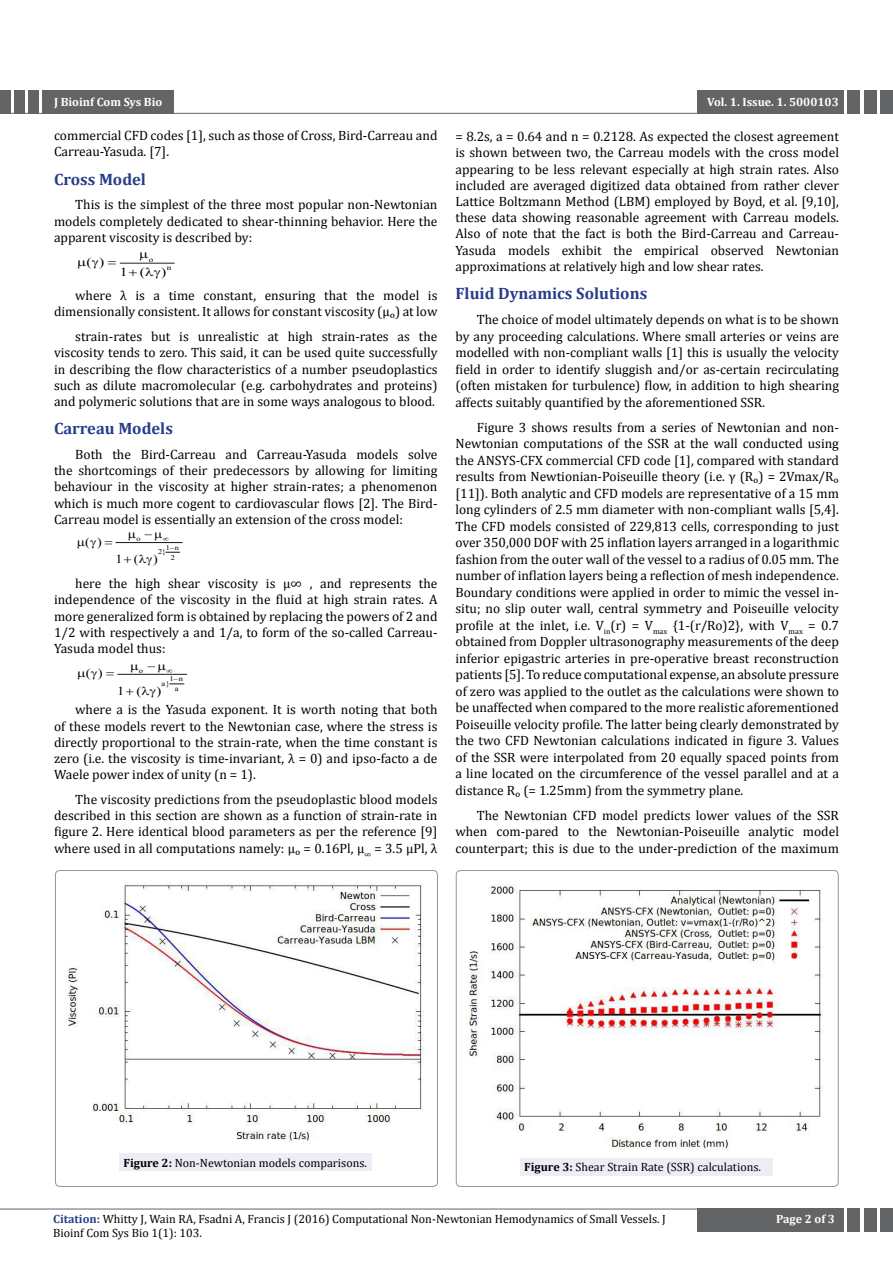
<style>
.page{position:relative;width:893px;height:1263px;background:#fff}
.page>*{position:absolute;margin:0;border:0;box-sizing:border-box;transform-origin:0 0}
.t1{font:700 16.5px "Cambria";color:#273c8a}
.t2{font:13.5px/16.2px "Cambria";color:#000;text-align:justify}
.t3{font:12.3px "Times New Roman";color:#000;scale:1.27 1}
.t4{font:12.15px "Times New Roman";color:#000;scale:1.16 1}
.t5{font:12.15px "Times New Roman";color:#000;scale:1.21 1}
.t6{font:12px/14.4px "Cambria";color:#000101}
.t7{font:12px "Cambria";color:#000}
.t8{font:700 12px "Cambria";color:#fff}
.t9{font:7.2px "Times New Roman";color:#000;scale:1.27 1}
.t10{font:7.05px "Times New Roman";color:#000;scale:1.16 1}
.t11{font:7.05px "Times New Roman";color:#000;scale:1.21 1}
.s1{font-weight:700}
.s2{font-weight:700;color:#263d8b}
</style>
<div class="page">
<hr style="left:0;top:1209px;width:839px;height:1px;background:#636466">
<hr style="left:0;top:113px;width:811px;height:1px;background:#636466">
<div style="left:847px;top:1208px;width:13px;height:24px;background:#636466"></div>
<div style="left:864px;top:1208px;width:12px;height:24px;background:#636466"></div>
<div style="left:880px;top:1208px;width:13px;height:24px;background:#636466"></div>
<div style="left:697px;top:1208px;width:146px;height:24px;background:#636466"></div>
<div style="left:847px;top:90px;width:13px;height:23px;background:#636466"></div>
<div style="left:864px;top:90px;width:12px;height:23px;background:#636466"></div>
<div style="left:880px;top:90px;width:13px;height:23px;background:#636466"></div>
<div style="left:697px;top:90px;width:146px;height:23px;background:#636466"></div>
<div style="left:42px;top:90px;width:11px;height:23px;background:#636466"></div>
<div style="left:28px;top:90px;width:11px;height:23px;background:#636466"></div>
<div style="left:14px;top:90px;width:11px;height:23px;background:#636466"></div>
<div style="left:0;top:90px;width:11px;height:23px;background:#636466"></div>
<div style="left:47px;top:90px;width:126px;height:23px;background:#636466"></div>
<hr style="left:120px;top:263px;width:54px;height:1px;background:#000">
<svg style="left:166px;top:552px;width:13px;height:1px"></svg>
<hr style="left:116px;top:542px;width:66px;height:1px;background:#000">
<hr style="left:118px;top:674px;width:68px;height:1px;background:#000">
<div style="left:55px;top:870px;width:382px;height:316px;border:1px solid #939598;border-radius:4px"></div>
<img style="left:64px;top:882px;width:361px;height:259px">
<div style="left:119px;top:1153px;width:252px;height:18px;background:#eeedf5"></div>
<div style="left:456px;top:870px;width:382px;height:316px;border:1px solid #939598;border-radius:4px"></div>
<img style="left:465px;top:884px;width:358px;height:265px">
<div style="left:520px;top:1158px;width:252px;height:17px;background:#eeedf5"></div>
<svg style="left:170px;top:683px;width:14px;height:2px"></svg>
<p class="t8" style="left:54px;top:93px;width:110px">J Bioinf Com Sys Bio</p>
<p class="t8" style="left:707px;top:93px;width:133px">Vol. 1. Issue. 1. 5000103</p>
<p class="t2" style="left:54px;top:127px;width:385px">commercial CFD codes [1], such as those of Cross, Bird-Carreau and<br>Carreau-Yasuda. [7].</p>
<p class="t1" style="left:54px;top:167px;width:94px">Cross Model</p>
<p class="t2" style="left:54px;top:197px;width:385px;text-indent:21px">This is the simplest of the three most popular non-Newtonian models completely dedicated to shear-thinning behavior. Here the apparent viscosity is described by:</p>
<p class="t9" style="left:149px;top:254px;width:5px">o</p>
<p class="t9" style="left:167px;top:263px;width:5px">n</p>
<p class="t2" style="left:455px;top:128px;width:385px">= 8.2s, a = 0.64 and n = 0.2128. As expected the closest agreement is shown between two, the Carreau models with the cross model appearing to be less relevant especially at high strain rates. Also included are averaged digitized data obtained from rather clever Lattice Boltzmann Method (LBM) employed by Boyd, et al. [9,10], these data showing reasonable agreement with Carreau models.<br>Also of note that the fact is both the Bird-Carreau and Carreau-Yasuda models exhibit the empirical observed Newtonian approximations at relatively high and low shear rates.</p>
<p class="t1" style="left:455px;top:282px;width:193px">Fluid Dynamics Solutions</p>
<p class="t2" style="left:455px;top:311px;width:385px;text-indent:21px">The choice of model ultimately depends on what is to be shown by any proceeding calculations. Where small arteries or veins are modelled with non-compliant walls [1] this is usually the velocity field in order to identify sluggish and/or as-certain recirculating (often mistaken for turbulence) flow, in addition to high shearing affects suitably quantified by the aforementioned SSR.</p>
<p class="t2" style="left:455px;top:419px;width:385px;text-indent:21px">Figure 3 shows results from a series of Newtonian and non-Newtonian computations of the SSR at the wall conducted using the ANSYS-CFX commercial CFD code [1], compared with standard results from Newtionian-Poiseuille theory (i.e. γ (Rₒ) = 2Vmax/Rₒ [11]). Both analytic and CFD models are representative of a 15 mm long cylinders of 2.5 mm diameter with non-compliant walls [5,4].<br>The CFD models consisted of 229,813 cells, corresponding to just over 350,000 DOF with 25 inflation layers arranged in a logarithmic fashion from the outer wall of the vessel to a radius of 0.05 mm. The number of inflation layers being a reflection of mesh independence.<br>Boundary conditions were applied in order to mimic the vessel in&shy;situ; no slip outer wall, central symmetry and Poiseuille velocity profile at the inlet, i.e. V<sub>in</sub>(r) = V<sub>max</sub> {1-(r/Ro)2}, with V<sub>max</sub> = 0.7 obtained from Doppler ultrasonography measurements of the deep inferior epigastric arteries in pre-operative breast reconstruction patients [5]. To reduce computational expense, an absolute pressure of zero was applied to the outlet as the calculations were shown to be unaffected when compared to the more realistic aforementioned Poiseuille velocity profile. The latter being clearly demonstrated by the two CFD Newtonian calculations indicated in figure 3. Values of the SSR were interpolated from 20 equally spaced points from a line located on the circumference of the vessel parallel and at a distance Rₒ (= 1.25mm) from the symmetry plane.</p>
<p class="t2" style="left:455px;top:807px;width:385px;text-indent:21px">The Newtonian CFD model predicts lower values of the SSR when com-pared to the Newtonian-Poiseuille analytic model counterpart; this is due to the under-prediction of the maximum</p>
<p class="t3" style="left:86px;top:254px;width:16px">( )</p>
<p class="t3" style="left:120px;top:263px;width:21px">1 (</p>
<p class="t3" style="left:161px;top:263px;width:6px">)</p>
<p class="t2" style="left:54px;top:287px;width:385px;text-align:right">where λ is a time constant, ensuring that the model is dimensionally consistent. It allows for constant viscosity (µₒ) at low</p>
<p class="t2" style="left:54px;top:328px;width:385px;text-indent:21px">strain-rates but is unrealistic at high strain-rates as the viscosity tends to zero. This said, it can be used quite successfully in describing the flow characteristics of a number pseudoplastics such as dilute macromolecular (e.g. carbohydrates and proteins) and polymeric solutions that are in some ways analogous to blood.</p>
<p class="t1" style="left:54px;top:417px;width:120px">Carreau Models</p>
<p class="t2" style="left:54px;top:446px;width:385px;text-indent:21px">Both the Bird-Carreau and Carreau-Yasuda models solve the shortcomings of their predecessors by allowing for limiting behaviour in the viscosity at higher strain-rates; a phenomenon which is much more cogent to cardiovascular flows [2]. The Bird-Carreau model is essentially an extension of the cross model:</p>
<p class="t10" style="left:136px;top:534px;width:5px">o</p>
<p class="t10" style="left:166px;top:542px;width:13px">1 n</p>
<p class="t10" style="left:158px;top:547px;width:8px">2}</p>
<p class="t10" style="left:171px;top:552px;width:5px">2</p>
<p class="t4" style="left:85px;top:533px;width:16px">( )</p>
<p class="t4" style="left:116px;top:551px;width:38px">1( )</p>
<p class="t2" style="left:54px;top:575px;width:385px;text-indent:21px">here the high shear viscosity is µ∞ , and represents the independence of the viscosity in the fluid at high strain rates. A more generalized form is obtained by replacing the powers of 2 and 1/2 with respectively a and 1/a, to form of the so-called Carreau-Yasuda model thus:</p>
<p class="t11" style="left:139px;top:665px;width:5px">o</p>
<p class="t11" style="left:170px;top:674px;width:13px">1 n</p>
<p class="t11" style="left:162px;top:678px;width:8px">a}</p>
<p class="t11" style="left:175px;top:684px;width:5px">a</p>
<p class="t5" style="left:86px;top:665px;width:16px">( )</p>
<p class="t5" style="left:117px;top:683px;width:38px">1( )</p>
<p class="t2" style="left:54px;top:702px;width:385px;text-indent:21px">where a is the Yasuda exponent. It is worth noting that both of these models revert to the Newtonian case, where the stress is directly proportional to the strain-rate, when the time constant is zero (i.e. the viscosity is time-invariant, λ = 0) and ipso-facto a de Waele power index of unity (n = 1).</p>
<p class="t2" style="left:54px;top:791px;width:385px;text-indent:21px">The viscosity predictions from the pseudoplastic blood models described in this section are shown as a function of strain-rate in figure 2. Here identical blood parameters as per the reference [9] where used in all computations namely: µₒ = 0.16Pl, µ<sub>∞</sub> = 3.5 µPl, λ</p>
<p class="t7" style="left:123px;top:1156px;width:245px"><span class="s1">Figure 2:</span> Non-Newtonian models comparisons.</p>
<p class="t7" style="left:524px;top:1160px;width:238px"><span class="s1">Figure 3:</span> Shear Strain Rate (SSR) calculations.</p>
<p class="t6" style="left:53px;top:1211px;width:614px"><span class="s2">Citation:</span> Whitty J, Wain RA, Fsadni A, Francis J (2016) Computational Non-Newtonian Hemodynamics of Small Vessels. J<br>Bioinf Com Sys Bio 1(1): 103.</p>
<p class="t8" style="left:776px;top:1211px;width:60px">Page 2 of 3</p>
</div>
